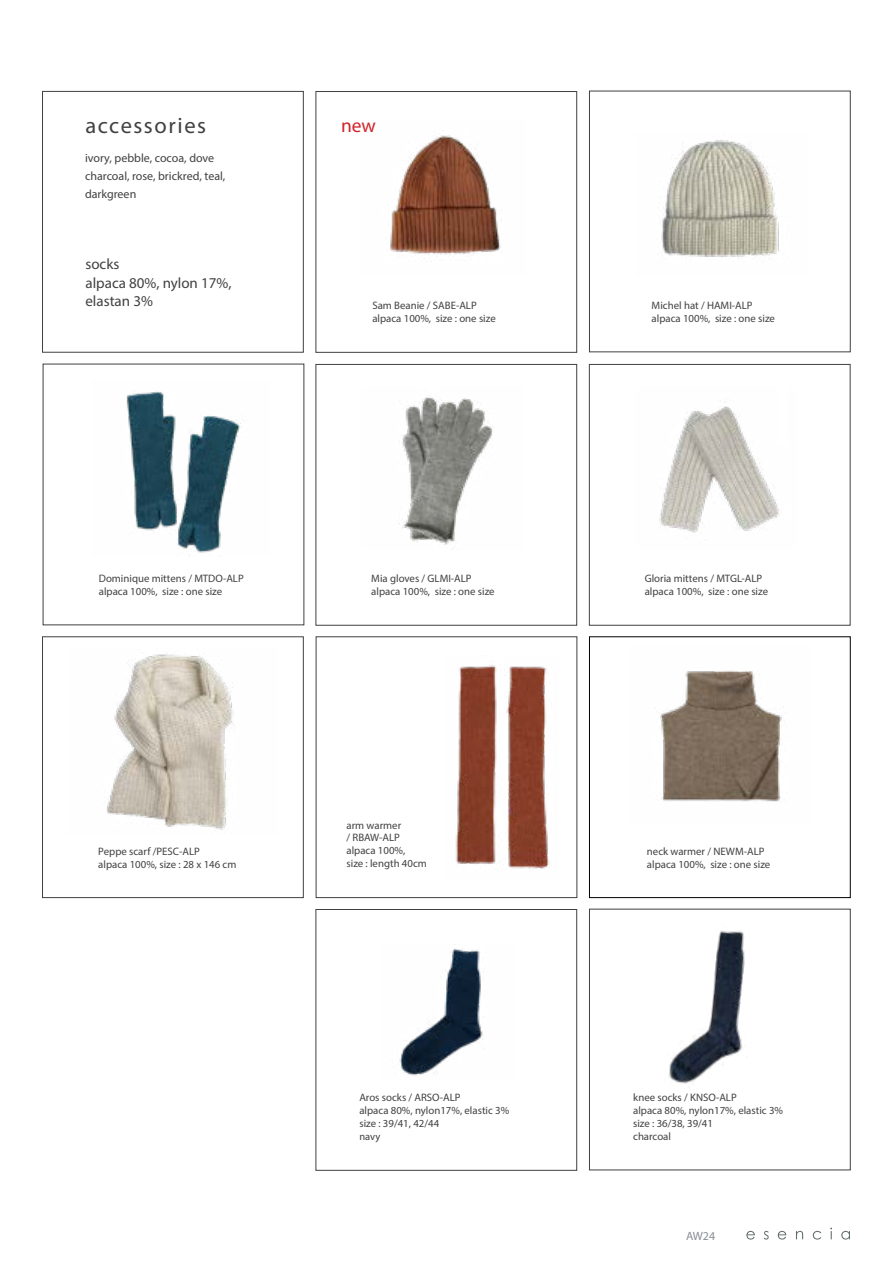
<style>
.page{position:relative;width:893px;height:1263px;background:#fff}
.page>*{position:absolute;margin:0;border:0;box-sizing:border-box;transform-origin:0 0}
.t1{font:22.5px "Myriad Pro";letter-spacing:.07em;color:#414042}
.t2{font:19.5px "Myriad Pro";color:#d2232a}
.t3{font:15px/18.3px "Myriad Pro";color:#414042}
.t4{font:12px/18px "Myriad Pro";color:#414042}
.t5{font:12px "Myriad Pro";color:#898e94}
.t6{font:10.8px/12.9px "Myriad Pro";color:#414042}
.t7{font:10.5px "Myriad Pro";color:#414042}
</style>
<div class="page">
<svg style="left:746px;top:1228px;width:104px;height:11px"></svg>
<div style="left:42px;top:637px;width:261px;height:261px;border:1px solid #414042"></div>
<img style="left:654px;top:671px;width:130px;height:131px">
<div style="left:589px;top:637px;width:261px;height:261px;border:1px solid #000"></div>
<div style="left:42px;top:91px;width:261px;height:261px;border:1px solid #414042"></div>
<div style="left:316px;top:364px;width:261px;height:261px;border:1px solid #414042"></div>
<div style="left:589px;top:364px;width:261px;height:261px;border:1px solid #414042"></div>
<div style="left:316px;top:91px;width:261px;height:261px;border:1px solid #414042"></div>
<img style="left:390px;top:135px;width:111px;height:122px">
<img style="left:661px;top:140px;width:118px;height:117px">
<img style="left:107px;top:654px;width:127px;height:176px">
<img style="left:126px;top:391px;width:115px;height:164px">
<img style="left:398px;top:397px;width:95px;height:148px">
<img style="left:659px;top:406px;width:120px;height:127px">
<img style="left:455px;top:665px;width:95px;height:204px">
<img style="left:669px;top:930px;width:76px;height:154px">
<div style="left:316px;top:909px;width:261px;height:261px;border:1px solid #414042"></div>
<img style="left:399px;top:948px;width:84px;height:128px">
<h1 class="t1" style="left:85px;top:112px;width:122px">accessories</h1>
<p class="t4" style="left:85px;top:149px;width:142px">ivory, pebble, cocoa, dove charcoal, rose, brickred, teal, darkgreen</p>
<h3 class="t3" style="left:85px;top:255px;width:148px">socks<br>alpaca 80%, nylon 17%, elastan 3%</h3>
<h2 class="t2" style="left:341px;top:113px;width:36px">new</h2>
<p class="t6" style="left:372px;top:299px;width:125px">Sam Beanie / SABE-ALP alpaca 100%, size : one size</p>
<p class="t6" style="left:652px;top:299px;width:125px">Michel hat / HAMI-ALP alpaca 100%, size : one size</p>
<p class="t6" style="left:99px;top:571px;width:146px">Dominique mittens / MTDO-ALP alpaca 100%, size : one size</p>
<p class="t6" style="left:371px;top:571px;width:125px">Mia gloves / GLMI-ALP alpaca 100%, size : one size</p>
<p class="t6" style="left:645px;top:571px;width:125px">Gloria mittens / MTGL-ALP alpaca 100%, size : one size</p>
<p class="t6" style="left:98px;top:844px;width:140px">Peppe scarf /PESC-ALP<br>alpaca 100%, size : 28 x 146 cm</p>
<p class="t6" style="left:347px;top:818px;width:82px">arm warmer<br>/ RBAW-ALP alpaca 100%,<br>size : length 40cm</p>
<p class="t6" style="left:359px;top:1091px;width:151px">Aros socks / ARSO-ALP<br>alpaca 80%, nylon17%, elastic 3% size : 39/41, 42/44</p>
<p class="t7" style="left:359px;top:1130px;width:22px">navy</p>
<p class="t6" style="left:647px;top:844px;width:125px">neck warmer / NEWM-ALP alpaca 100%, size : one size</p>
<p class="t6" style="left:633px;top:1091px;width:151px">knee socks / KNSO-ALP<br>alpaca 80%, nylon17%, elastic 3% size : 36/38, 39/41<br>charcoal</p>
<p class="t5" style="left:686px;top:1228px;width:31px">AW24</p>
</div>
